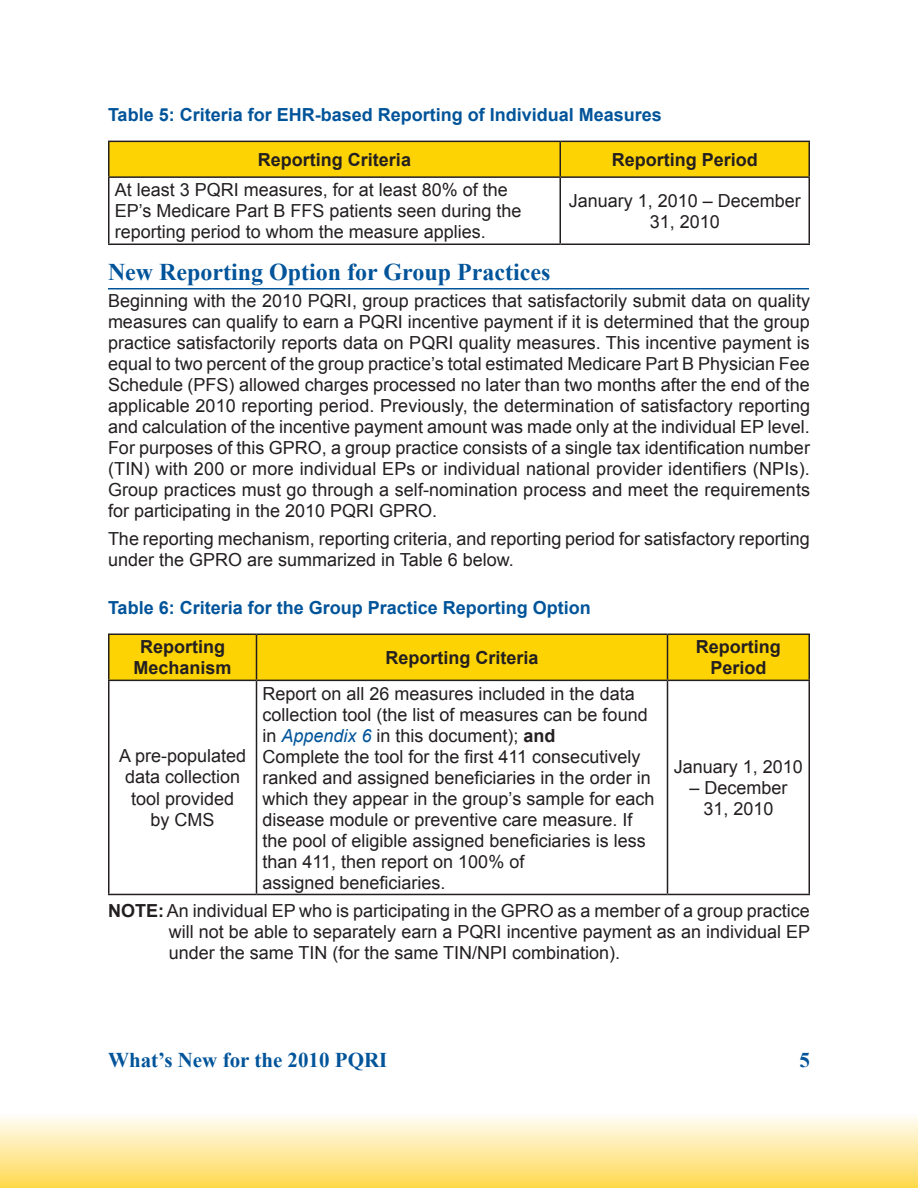
<style>
.page{position:relative;width:918px;height:1188px;background:#fff}
.page>*{position:absolute;margin:0;border:0;box-sizing:border-box;transform-origin:0 0}
.Header1{font:700 24px "Times New Roman";color:#01549a}
.t1{font:700 21px "Times New Roman";color:#01549a}
.Main_Body{font:18px/21px "Arial";color:#231f20;text-align:justify}
.Table_Body{font:18px/21px "Arial";color:#231f20;text-align:center}
.Table_Title{font:700 18px "Arial";color:#01549a}
.Table_Header{font:700 18px/21px "Arial";color:#231f20;text-align:center}
.s1{font-style:italic;color:#01549a}
.s2{font-weight:700}
</style>
<div class="page">
<div style="left:0;top:1113px;width:918px;height:75px;background:linear-gradient(to bottom,#fefefc,#ffd84d)"></div>
<div style="left:110px;top:142px;width:698px;height:34px;background:#fed304"></div>
<svg style="left:110px;top:178px;width:698px;height:66px"></svg>
<hr style="left:108px;top:141px;width:452px;height:1px;background:#231f20">
<hr style="left:108px;top:142px;width:2px;height:34px;background:#231f20">
<hr style="left:560px;top:141px;width:250px;height:1px;background:#231f20">
<hr style="left:560px;top:142px;width:1px;height:34px;background:#231f20">
<hr style="left:808px;top:142px;width:2px;height:34px;background:#231f20">
<hr style="left:108px;top:176px;width:452px;height:2px;background:#231f20">
<hr style="left:108px;top:178px;width:2px;height:66px;background:#231f20">
<hr style="left:560px;top:176px;width:250px;height:2px;background:#231f20">
<hr style="left:560px;top:178px;width:1px;height:66px;background:#231f20">
<hr style="left:808px;top:178px;width:2px;height:66px;background:#231f20">
<hr style="left:108px;top:244px;width:452px;height:1px;background:#231f20">
<hr style="left:560px;top:244px;width:250px;height:1px;background:#231f20">
<div style="left:110px;top:635px;width:698px;height:45px;background:#fed304"></div>
<svg style="left:110px;top:681px;width:698px;height:213px"></svg>
<hr style="left:108px;top:634px;width:148px;height:1px;background:#231f20">
<hr style="left:108px;top:635px;width:2px;height:45px;background:#231f20">
<hr style="left:256px;top:634px;width:412px;height:1px;background:#231f20">
<hr style="left:256px;top:635px;width:1px;height:45px;background:#231f20">
<hr style="left:668px;top:634px;width:142px;height:1px;background:#231f20">
<hr style="left:667px;top:635px;width:1px;height:45px;background:#231f20">
<hr style="left:808px;top:635px;width:2px;height:45px;background:#231f20">
<hr style="left:108px;top:680px;width:148px;height:1px;background:#231f20">
<hr style="left:108px;top:681px;width:2px;height:213px;background:#231f20">
<hr style="left:256px;top:680px;width:412px;height:1px;background:#231f20">
<hr style="left:256px;top:681px;width:1px;height:213px;background:#231f20">
<hr style="left:668px;top:680px;width:142px;height:1px;background:#231f20">
<hr style="left:667px;top:681px;width:1px;height:213px;background:#231f20">
<hr style="left:808px;top:681px;width:2px;height:213px;background:#231f20">
<hr style="left:108px;top:894px;width:148px;height:1px;background:#231f20">
<hr style="left:256px;top:894px;width:412px;height:1px;background:#231f20">
<hr style="left:668px;top:894px;width:142px;height:1px;background:#231f20">
<hr style="left:108px;top:288px;width:701px;height:2px;background:#01549a">
<p class="Table_Title" style="left:108px;top:103px;width:555px">Table 5: Criteria for EHR-based Reporting of Individual Measures</p>
<p class="Table_Header" style="left:258px;top:150px;width:155px">Reporting Criteria</p>
<p class="Table_Header" style="left:612px;top:150px;width:148px">Reporting Period</p>
<p class="Table_Body" style="left:115px;top:180px;width:408px;text-align:left">At least 3 PQRI measures, for at least 80% of the<br>EP’s Medicare Part B FFS patients seen during the reporting period to whom the measure applies.</p>
<p class="Table_Body" style="left:569px;top:190px;width:234px">January 1, 2010 – December<br>31, 2010</p>
<p class="Header1" style="left:108px;top:255px;width:444px">New Reporting Option for Group Practices</p>
<p class="Main_Body" style="left:108px;top:291px;width:704px">Beginning with the 2010 PQRI, group practices that satisfactorily submit data on quality measures can qualify to earn a PQRI incentive payment if it is determined that the group practice satisfactorily reports data on PQRI quality measures. This incentive payment is equal to two percent of the group practice’s total estimated Medicare Part B Physician Fee Schedule (PFS) allowed charges processed no later than two months after the end of the applicable 2010 reporting period. Previously, the determination of satisfactory reporting and calculation of the incentive payment amount was made only at the individual EP level.<br>For purposes of this GPRO, a group practice consists of a single tax identification number (TIN) with 200 or more individual EPs or individual national provider identifiers (NPIs).<br>Group practices must go through a self-nomination process and meet the requirements for participating in the 2010 PQRI GPRO.</p>
<p class="Main_Body" style="left:108px;top:528px;width:703px">The reporting mechanism, reporting criteria, and reporting period for satisfactory reporting under the GPRO are summarized in Table 6 below.</p>
<p class="Table_Title" style="left:108px;top:596px;width:484px">Table 6: Criteria for the Group Practice Reporting Option</p>
<p class="Table_Header" style="left:134px;top:637px;width:100px">Reporting<br>Mechanism</p>
<p class="Table_Header" style="left:385px;top:648px;width:155px">Reporting Criteria</p>
<p class="Table_Header" style="left:696px;top:637px;width:86px">Reporting<br>Period</p>
<p class="Table_Body" style="left:119px;top:746px;width:129px">A pre-populated data collection tool provided<br>by CMS</p>
<p class="Table_Body" style="left:263px;top:683px;width:393px;text-align:left">Report on all 26 measures included in the data collection tool (the list of measures can be found in <span class="s1">Appendix 6</span> in this document); <span class="s2">and<br></span>Complete the tool for the first 411 consecutively ranked and assigned beneficiaries in the order in which they appear in the group’s sample for each disease module or preventive care measure. If the pool of eligible assigned beneficiaries is less than 411, then report on 100% of<br>assigned beneficiaries.</p>
<p class="Table_Body" style="left:674px;top:756px;width:131px">January 1, 2010</p>
<p class="Table_Body" style="left:689px;top:777px;width:100px">– December<br>31, 2010</p>
<p class="Main_Body" style="left:169px;top:900px;width:643px;text-indent:-61px"><span class="s2">NOTE:</span> An individual EP who is participating in the GPRO as a member of a group practice will not be able to separately earn a PQRI incentive payment as an individual EP under the same TIN (for the same TIN/NPI combination).</p>
<p class="t1" style="left:108px;top:1046px;width:281px">What’s New for the 2010 PQRI</p>
<p class="t1" style="left:800px;top:1046px;width:12px">5</p>
</div>
